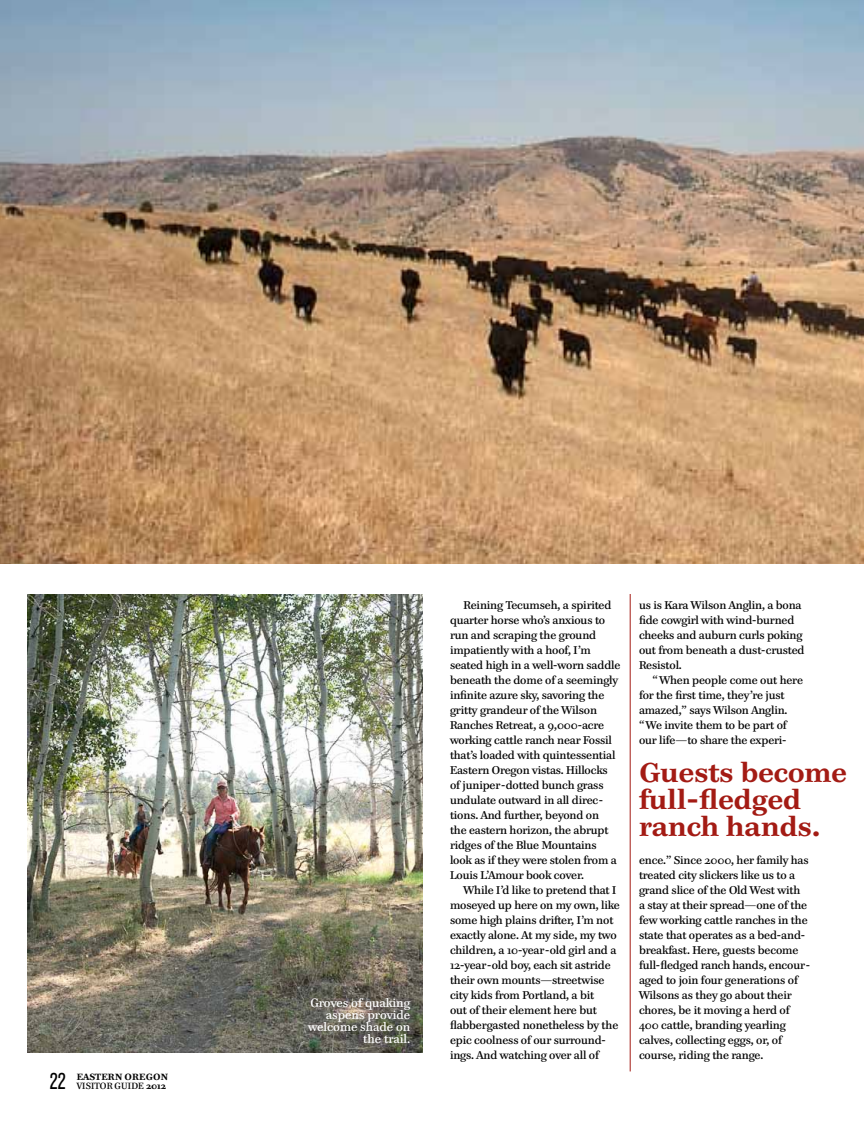
<style>
.page{position:relative;width:864px;height:1134px;background:#fff}
.page>*{position:absolute;margin:0;border:0;box-sizing:border-box;transform-origin:0 0}
.t1{font:700 27px/27px "Paperback 12";color:#a31b14}
.t2{font:24px "Knockout HTF28 Junior Featherwt";color:#000}
.t3{font:12px/12px "Paperback 12";color:#fff;text-align:right}
.t4{font:11.25px/15px "Paperback 12";letter-spacing:-.01em;color:#000}
.t5{font:700 9px/9px "Paperback 12";letter-spacing:.015em;color:#000}
.s1{font-weight:400}
</style>
<div class="page">
<img style="left:0;top:0;width:864px;height:564px">
<img style="left:27px;top:594px;width:396px;height:459px">
<hr style="left:630px;top:594px;width:1px;height:477px;background:#a31b14">
<h2 class="t2" style="left:50px;top:1069px;width:17px">22</h2>
<p class="t5" style="left:77px;top:1072px;width:91px">eastern OREGON<br><span class="s1">Visitor Guide</span> 2012</p>
<p class="t3" style="left:308px;top:996px;width:104px">Groves of quaking aspens provide welcome shade on the trail.</p>
<p class="t4" style="left:450px;top:597px;width:172px;text-indent:14px">Reining Tecumseh, a spirited quarter horse who’s anxious to run and scraping the ground impatiently with a hoof, I’m seated high in a well-worn saddle beneath the dome of a seemingly infinite azure sky, savoring the gritty grandeur of the Wilson<br>Ranches Retreat, a 9,000-acre working cattle ranch near Fossil that’s loaded with quintessential<br>Eastern Oregon vistas. Hillocks of juniper-dotted bunch grass undulate outward in all direc&shy;tions. And further, beyond on<br>the eastern horizon, the abrupt ridges of the Blue Mountains look as if they were stolen from a<br>Louis L’Amour book cover.</p>
<p class="t4" style="left:450px;top:882px;width:171px;text-indent:14px">While I’d like to pretend that I moseyed up here on my own, like some high plains drifter, I’m not exactly alone. At my side, my two children, a 10-year-old girl and a<br>12-year-old boy, each sit astride their own mounts—streetwise city kids from Portland, a bit<br>out of their element here but flabbergasted nonetheless by the epic coolness of our surround&shy;ings. And watching over all of</p>
<p class="t4" style="left:639px;top:597px;width:167px">us is Kara Wilson Anglin, a bona fide cowgirl with wind-burned cheeks and auburn curls poking out from beneath a dust-crusted<br>Resistol.</p>
<p class="t4" style="left:639px;top:672px;width:165px;text-indent:14px">“ When people come out here for the first time, they’re just amazed,” says Wilson Anglin.<br>“ We invite them to be part of our life—to share the experi-</p>
<h1 class="t1" style="left:639px;top:759px;width:209px">Guests become full-fledged ranch hands.</h1>
<p class="t4" style="left:639px;top:852px;width:172px">ence.” Since 2000, her family has treated city slickers like us to a grand slice of the Old West with<br>a stay at their spread—one of the few working cattle ranches in the state that operates as a bed-and&shy;breakfast. Here, guests become full-fledged ranch hands, encour&shy;aged to join four generations of<br>Wilsons as they go about their chores, be it moving a herd of<br>400 cattle, branding yearling calves, collecting eggs, or, of course, riding the range.</p>
</div>
